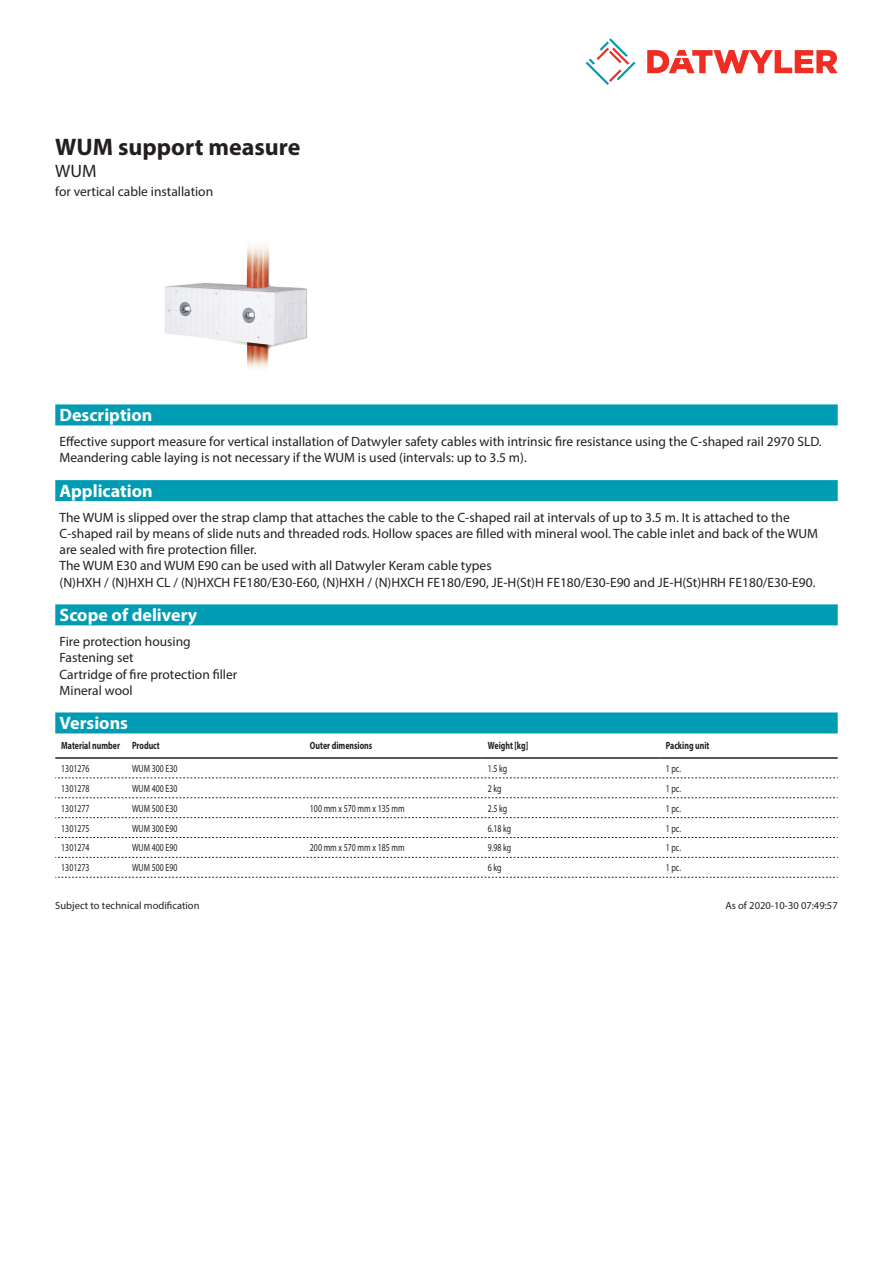
<style>
.page{position:relative;width:893px;height:1263px;background:#fff}
.page>*{position:absolute;margin:0;border:0;box-sizing:border-box;transform-origin:0 0}
.Product_Head{font:700 24px "Myriad Pro";color:#231f20}
.Standard_Head_Proper{font:700 18px "Myriad Pro";color:#fff}
.SubHead{font:18px "Myriad Pro";color:#231f20}
.Standard_text{font:13.5px/16.2px "Myriad Pro";color:#231f20}
.myriadlight{font:10.5px "Myriad Pro";color:#231f20;scale:.75 1}
.myriadbold{font:700 10.5px "Myriad Pro";color:#231f20;scale:.75 1}
.Footnote{font:10.5px "Myriad Pro";color:#231f20}
</style>
<div class="page">
<svg style="left:586px;top:38px;width:49px;height:47px"></svg>
<svg style="left:647px;top:50px;width:191px;height:23px"></svg>
<img style="left:165px;top:243px;width:142px;height:125px">
<div style="left:55px;top:712px;width:783px;height:21px;background:#009cb3"></div>
<hr style="left:55px;top:757px;width:71px;height:2px;background:#231f20">
<hr style="left:126px;top:757px;width:178px;height:2px;background:#231f20">
<hr style="left:304px;top:757px;width:178px;height:2px;background:#231f20">
<hr style="left:482px;top:757px;width:178px;height:2px;background:#231f20">
<hr style="left:660px;top:757px;width:178px;height:2px;background:#231f20">
<svg style="left:55px;top:778px;width:783px;height:1px"></svg>
<svg style="left:55px;top:797px;width:783px;height:1px"></svg>
<svg style="left:55px;top:817px;width:783px;height:1px"></svg>
<svg style="left:55px;top:837px;width:783px;height:1px"></svg>
<svg style="left:55px;top:857px;width:783px;height:1px"></svg>
<svg style="left:55px;top:877px;width:783px;height:1px"></svg>
<div style="left:55px;top:404px;width:783px;height:21px;background:#009cb3"></div>
<div style="left:55px;top:604px;width:783px;height:21px;background:#009cb3"></div>
<div style="left:55px;top:480px;width:783px;height:21px;background:#009cb3"></div>
<p class="Product_Head" style="left:55px;top:131px;width:247px">WUM support measure</p>
<p class="SubHead" style="left:55px;top:160px;width:43px">WUM</p>
<p class="Standard_text" style="left:55px;top:183px;width:159px">for vertical cable installation</p>
<p class="Standard_Head_Proper" style="left:60px;top:404px;width:94px">Description</p>
<p class="Standard_text" style="left:60px;top:433px;width:764px">Effective support measure for vertical installation of Datwyler safety cables with intrinsic fire resistance using the C-shaped rail 2970 SLD.<br>Meandering cable laying is not necessary if the WUM is used (intervals: up to 3.5 m).</p>
<p class="Standard_Head_Proper" style="left:60px;top:479px;width:95px">Application</p>
<p class="Standard_text" style="left:60px;top:509px;width:760px">The WUM is slipped over the strap clamp that attaches the cable to the C-shaped rail at intervals of up to 3.5 m. It is attached to the C-shaped rail by means of slide nuts and threaded rods. Hollow spaces are filled with mineral wool. The cable inlet and back of the WUM are sealed with fire protection filler.<br>The WUM E30 and WUM E90 can be used with all Datwyler Keram cable types<br>(N)HXH / (N)HXH CL / (N)HXCH FE180/E30-E60, (N)HXH / (N)HXCH FE180/E90, JE-H(St)H FE180/E30-E90 and JE-H(St)HRH FE180/E30-E90.</p>
<p class="Standard_Head_Proper" style="left:60px;top:604px;width:139px">Scope of delivery</p>
<p class="Standard_text" style="left:60px;top:633px;width:179px">Fire protection housing<br>Fastening set<br>Cartridge of fire protection filler<br>Mineral wool</p>
<p class="Standard_Head_Proper" style="left:60px;top:712px;width:70px">Versions</p>
<p class="myriadbold" style="left:61px;top:739px;width:80px">Material number</p>
<p class="myriadbold" style="left:132px;top:739px;width:39px">Product</p>
<p class="myriadbold" style="left:310px;top:739px;width:85px">Outer dimensions</p>
<p class="myriadbold" style="left:488px;top:739px;width:55px">Weight [kg]</p>
<p class="myriadbold" style="left:666px;top:739px;width:60px">Packing unit</p>
<p class="myriadlight" style="left:61px;top:762px;width:39px">1301276</p>
<p class="myriadlight" style="left:132px;top:762px;width:62px">WUM 300 E30</p>
<p class="myriadlight" style="left:488px;top:762px;width:27px">1.5 kg</p>
<p class="myriadlight" style="left:666px;top:762px;width:22px">1 pc.</p>
<p class="myriadlight" style="left:61px;top:782px;width:39px">1301278</p>
<p class="myriadlight" style="left:132px;top:782px;width:62px">WUM 400 E30</p>
<p class="myriadlight" style="left:488px;top:782px;width:20px">2 kg</p>
<p class="myriadlight" style="left:666px;top:782px;width:22px">1 pc.</p>
<p class="myriadlight" style="left:61px;top:802px;width:39px">1301277</p>
<p class="myriadlight" style="left:132px;top:802px;width:62px">WUM 500 E30</p>
<p class="myriadlight" style="left:310px;top:802px;width:128px">100 mm x 570 mm x 135 mm</p>
<p class="myriadlight" style="left:488px;top:802px;width:27px">2.5 kg</p>
<p class="myriadlight" style="left:666px;top:802px;width:22px">1 pc.</p>
<p class="myriadlight" style="left:61px;top:821px;width:39px">1301275</p>
<p class="myriadlight" style="left:132px;top:821px;width:62px">WUM 300 E90</p>
<p class="myriadlight" style="left:488px;top:821px;width:33px">6.18 kg</p>
<p class="myriadlight" style="left:666px;top:821px;width:22px">1 pc.</p>
<p class="myriadlight" style="left:61px;top:841px;width:39px">1301274</p>
<p class="myriadlight" style="left:132px;top:841px;width:62px">WUM 400 E90</p>
<p class="myriadlight" style="left:310px;top:841px;width:128px">200 mm x 570 mm x 185 mm</p>
<p class="myriadlight" style="left:488px;top:841px;width:33px">9.98 kg</p>
<p class="myriadlight" style="left:666px;top:841px;width:22px">1 pc.</p>
<p class="myriadlight" style="left:61px;top:861px;width:39px">1301273</p>
<p class="myriadlight" style="left:132px;top:861px;width:62px">WUM 500 E90</p>
<p class="myriadlight" style="left:488px;top:861px;width:20px">6 kg</p>
<p class="myriadlight" style="left:666px;top:861px;width:22px">1 pc.</p>
<p class="Footnote" style="left:55px;top:899px;width:146px">Subject to technical modification</p>
<p class="Footnote" style="left:725px;top:899px;width:114px">As of 2020-10-30 07:49:57</p>
</div>
